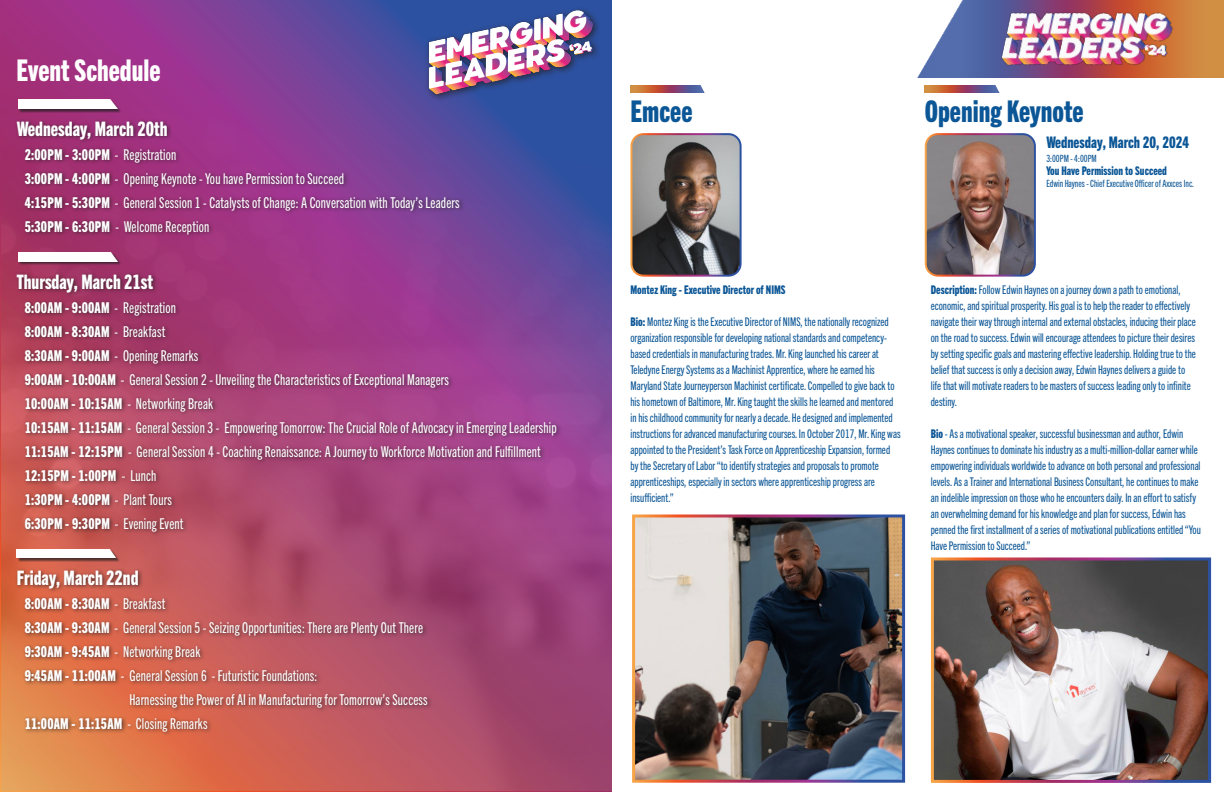
<style>
.page{position:relative;width:1224px;height:792px;background:#fff}
.page>*{position:absolute;margin:0;border:0;box-sizing:border-box;transform-origin:0 0}
.t1{font:30px "Trade Gothic Next LT Pro Hv Cm";color:#0b5696}
.t2{font:30px "Trade Gothic Next LT Pro Hv Cm";color:#fff}
.t3{font:20px "Trade Gothic Next LT Pro Hv Cm";color:#fff}
.t4{font:16px "Trade Gothic Next LT Pro Hv Cm";color:#0b5696}
.t5{font:15px "Trade Gothic Next LT Pro Cm";letter-spacing:.01em;color:#fff}
.t6{font:15px "Trade Gothic Next LT Pro Hv Cm";letter-spacing:.01em;color:#fff}
.t7{font:12px/16px "Trade Gothic Next LT Pro Cm";color:#0b5696}
.t8{font:12px "Trade Gothic Next LT Pro Hv Cm";color:#0b5696}
.Paragraph_Style_3{font:10px "Trade Gothic Next LT Pro Cm";color:#0b5696}
.s1{font-family:"Trade Gothic Next LT Pro Cm"}
.s2{font-family:"Trade Gothic Next LT Pro Hv Cm"}
</style>
<div class="page">
<img style="left:2px;top:0;width:610px;height:790px">
<div style="left:14px;top:118px;width:548px;height:619px;background:#231f20;opacity:.75"></div>
<div style="left:18px;top:100px;width:104px;height:13px;background:#231f20;opacity:.75"></div>
<img style="left:18px;top:100px;width:100px;height:9px">
<div style="left:18px;top:253px;width:104px;height:13px;background:#231f20;opacity:.75"></div>
<img style="left:18px;top:253px;width:100px;height:9px">
<div style="left:424px;top:6px;width:177px;height:97px;background:#231f20;opacity:.75"></div>
<img style="left:425px;top:7px;width:170px;height:90px">
<div style="left:17px;top:549px;width:103px;height:13px;background:#231f20;opacity:.75"></div>
<img style="left:17px;top:549px;width:100px;height:9px">
<img style="left:918px;top:0;width:306px;height:78px">
<img style="left:630px;top:85px;width:75px;height:8px">
<img style="left:925px;top:85px;width:71px;height:8px">
<img style="left:633px;top:136px;width:106px;height:138px">
<div style="left:630px;top:133px;width:112px;height:144px;border:2px solid #fff;border-radius:12px"></div>
<img style="left:927px;top:136px;width:106px;height:138px">
<div style="left:925px;top:133px;width:111px;height:144px;border:2px solid #fff;border-radius:12px"></div>
<img style="left:636px;top:518px;width:265px;height:261px">
<img style="left:935px;top:562px;width:272px;height:217px">
<img style="left:996px;top:0;width:183px;height:93px">
<p class="t2" style="left:17px;top:50px;width:146px">Event Schedule</p>
<p class="t3" style="left:17px;top:115px;width:152px">Wednesday, March 20th</p>
<p class="t6" style="left:25px;top:144px;width:153px">2:00PM - 3:00PM <span class="s1">- Registration</span></p>
<p class="t5" style="left:25px;top:168px;width:321px"><span class="s2">3:00PM - 4:00PM</span> - Opening Keynote - You have Permission to Succeed</p>
<p class="t5" style="left:25px;top:192px;width:436px"><span class="s2">4:15PM - 5:30PM</span> - General Session 1 - Catalysts of Change: A Conversation with Today’s Leaders</p>
<p class="t5" style="left:25px;top:216px;width:186px"><span class="s2">5:30PM - 6:30PM</span> - Welcome Reception</p>
<p class="t3" style="left:17px;top:268px;width:138px">Thursday, March 21st</p>
<p class="t6" style="left:25px;top:297px;width:153px">8:00AM - 9:00AM <span class="s1">- Registration</span></p>
<p class="t6" style="left:25px;top:321px;width:142px">8:00AM - 8:30AM <span class="s1">- Breakfast</span></p>
<p class="t5" style="left:25px;top:345px;width:175px"><span class="s2">8:30AM - 9:00AM</span> - Opening Remarks</p>
<p class="t5" style="left:25px;top:369px;width:426px"><span class="s2">9:00AM - 10:00AM</span> - General Session 2 - Unveiling the Characteristics of Exceptional Managers</p>
<p class="t5" style="left:25px;top:393px;width:190px"><span class="s2">10:00AM - 10:15AM</span> - Networking Break</p>
<p class="t5" style="left:25px;top:417px;width:534px"><span class="s2">10:15AM - 11:15AM</span> - General Session 3 - Empowering Tomorrow: The Crucial Role of Advocacy in Emerging Leadership</p>
<p class="t5" style="left:25px;top:441px;width:518px"><span class="s2">11:15AM - 12:15PM</span> - General Session 4 - Coaching Renaissance: A Journey to Workforce Motivation and Fulfillment</p>
<p class="t6" style="left:25px;top:465px;width:133px">12:15PM - 1:00PM <span class="s1">- Lunch</span></p>
<p class="t6" style="left:25px;top:489px;width:149px">1:30PM - 4:00PM <span class="s1">- Plant Tours</span></p>
<p class="t6" style="left:25px;top:513px;width:160px">6:30PM - 9:30PM <span class="s1">- Evening Event</span></p>
<p class="t3" style="left:17px;top:564px;width:123px">Friday, March 22nd</p>
<p class="t6" style="left:25px;top:593px;width:142px">8:00AM - 8:30AM <span class="s1">- Breakfast</span></p>
<p class="t5" style="left:25px;top:617px;width:400px"><span class="s2">8:30AM - 9:30AM</span> - General Session 5 - Seizing Opportunities: There are Plenty Out There</p>
<p class="t5" style="left:25px;top:641px;width:177px"><span class="s2">9:30AM - 9:45AM</span> - Networking Break</p>
<p class="t5" style="left:25px;top:665px;width:294px"><span class="s2">9:45AM - 11:00AM</span> - General Session 6 - Futuristic Foundations:</p>
<p class="t5" style="left:130px;top:689px;width:300px">Harnessing the Power of AI in Manufacturing for Tomorrow’s Success</p>
<p class="t6" style="left:25px;top:713px;width:184px">11:00AM - 11:15AM <span class="s1">- Closing Remarks</span></p>
<p class="t1" style="left:630px;top:91px;width:64px">Emcee</p>
<p class="t1" style="left:925px;top:91px;width:160px">Opening Keynote</p>
<p class="t4" style="left:1046px;top:131px;width:144px">Wednesday, March 20, 2024</p>
<p class="Paragraph_Style_3" style="left:1046px;top:152px;width:52px">3:00PM - 4:00PM</p>
<p class="t8" style="left:1046px;top:163px;width:122px">You Have Permission to Succeed</p>
<p class="Paragraph_Style_3" style="left:1046px;top:177px;width:149px">Edwin Haynes - Chief Executive Officer of Axxces Inc.</p>
<p class="t8" style="left:630px;top:281px;width:157px">Montez King - Executive Director of NIMS</p>
<p class="t7" style="left:630px;top:313px;width:272px"><span class="s2">Bio:</span> Montez King is the Executive Director of NIMS, the nationally recognized organization responsible for developing national standards and competency&shy;based credentials in manufacturing trades. Mr. King launched his career at Teledyne Energy Systems as a Machinist Apprentice, where he earned his Maryland State Journeyperson Machinist certificate. Compelled to give back to his hometown of Baltimore, Mr. King taught the skills he learned and mentored in his childhood community for nearly a decade. He designed and implemented instructions for advanced manufacturing courses. In October 2017, Mr. King was appointed to the President’s Task Force on Apprenticeship Expansion, formed by the Secretary of Labor “to identify strategies and proposals to promote apprenticeships, especially in sectors where apprenticeship progress are insufficient.”</p>
<p class="t7" style="left:931px;top:281px;width:267px"><span class="s2">Description:</span> Follow Edwin Haynes on a journey down a path to emotional, economic, and spiritual prosperity. His goal is to help the reader to effectively navigate their way through internal and external obstacles, inducing their place on the road to success. Edwin will encourage attendees to picture their desires by setting specific goals and mastering effective leadership. Holding true to the belief that success is only a decision away, Edwin Haynes delivers a guide to life that will motivate readers to be masters of success leading only to infinite destiny.</p>
<p class="t7" style="left:931px;top:425px;width:272px"><span class="s2">Bio</span> - As a motivational speaker, successful businessman and author, Edwin Haynes continues to dominate his industry as a multi-million-dollar earner while empowering individuals worldwide to advance on both personal and professional levels. As a Trainer and International Business Consultant, he continues to make an indelible impression on those who he encounters daily. In an effort to satisfy an overwhelming demand for his knowledge and plan for success, Edwin has penned the first installment of a series of motivational publications entitled “You Have Permission to Succeed.”</p>
</div>
